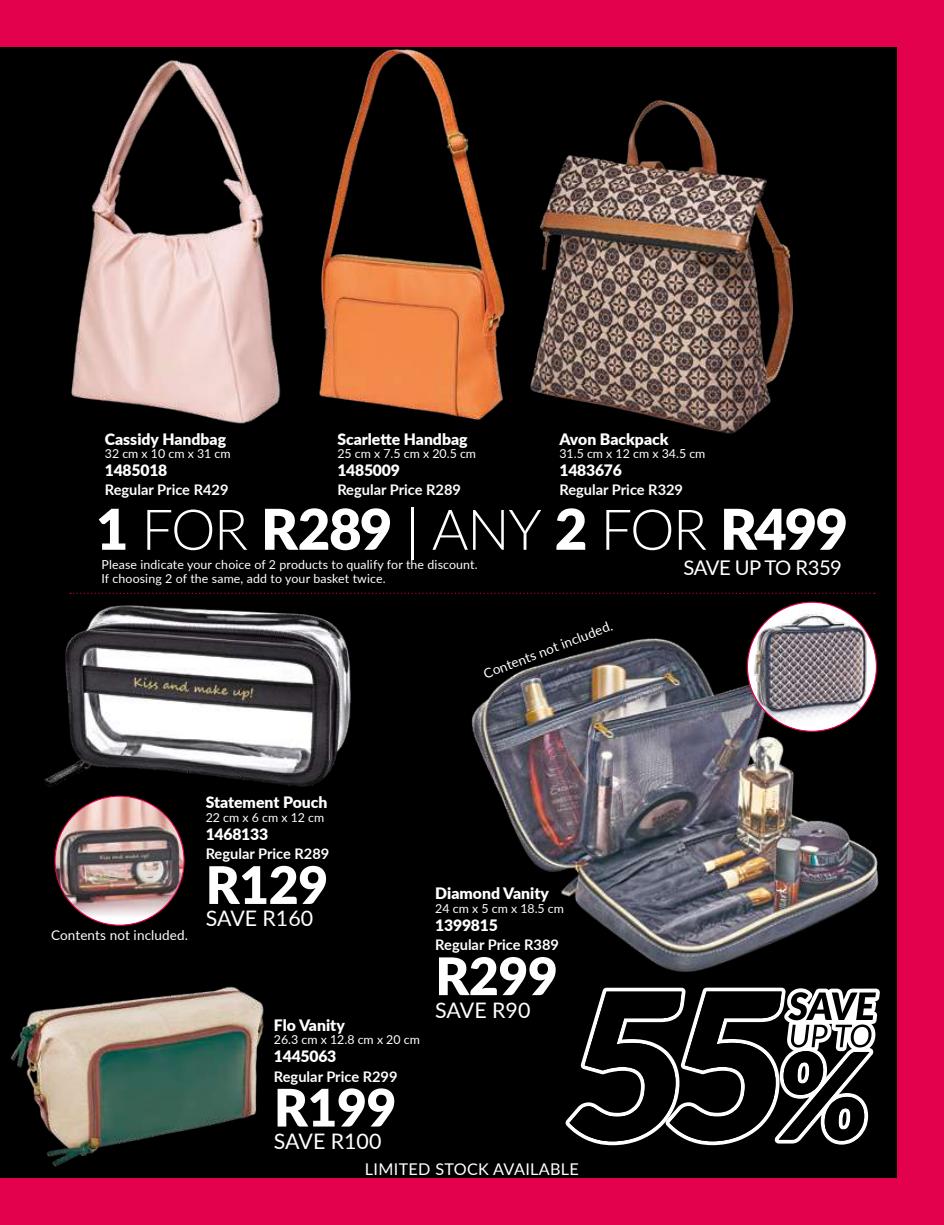
<style>
.page{position:relative;width:944px;height:1225px;background:#fff}
.page>*{position:absolute;margin:0;border:0;box-sizing:border-box;transform-origin:0 0}
.t1{font:900 56.25px "Lato";letter-spacing:-.035em;color:#fff}
.t2{font:900 51.75px "Lato";letter-spacing:-.01em;color:#fff}
.t3{font:21.38px "Lato";color:#fff}
.t4{font:20.25px "Lato";letter-spacing:-.025em;color:#fff}
.t5{font:16.2px "Lato";letter-spacing:.02em;color:#fff}
.t6{font:900 15.75px "Lato";letter-spacing:-.005em;color:#fff}
.t7{font:700 14.62px "Lato";color:#fff}
.t8{font:13.5px "Lato";letter-spacing:.01em;color:#fff}
.t9{font:12.38px/13.5px "Lato";letter-spacing:.01em;color:#fff}
.s1{font-weight:300}
</style>
<div class="page">
<img style="left:0;top:0;width:944px;height:1225px">
<p class="t6" style="left:105px;top:427px;width:123px">Cassidy Handbag</p>
<p class="t9" style="left:105px;top:446px;width:127px">32 cm x 10 cm x 31 cm</p>
<p class="t6" style="left:105px;top:459px;width:64px">1485018</p>
<p class="t7" style="left:105px;top:479px;width:125px">Regular Price R429</p>
<p class="t6" style="left:337px;top:427px;width:132px">Scarlette Handbag</p>
<p class="t9" style="left:337px;top:446px;width:140px">25 cm x 7.5 cm x 20.5 cm</p>
<p class="t6" style="left:337px;top:459px;width:64px">1485009</p>
<p class="t7" style="left:337px;top:479px;width:125px">Regular Price R289</p>
<p class="t6" style="left:559px;top:427px;width:111px">Avon Backpack</p>
<p class="t9" style="left:559px;top:446px;width:147px">31.5 cm x 12 cm x 34.5 cm</p>
<p class="t6" style="left:559px;top:459px;width:64px">1483676</p>
<p class="t7" style="left:559px;top:479px;width:125px">Regular Price R329</p>
<h1 class="t1" style="left:96px;top:487px;width:754px">1 <span class="s1">FOR</span> R289 <span class="s1">| ANY</span> 2 <span class="s1">FOR</span> R499</h1>
<p class="t9" style="left:102px;top:557px;width:378px">Please indicate your choice of 2 products to qualify for the discount.<br>If choosing 2 of the same, add to your basket twice.</p>
<h3 class="t4" style="left:683px;top:553px;width:160px">SAVE UP TO R359</h3>
<p class="t8" style="left:481px;top:665px;width:139px;rotate:-21deg">Contents not included.</p>
<p class="t8" style="left:51px;top:926px;width:139px">Contents not included.</p>
<p class="t6" style="left:206px;top:790px;width:123px">Statement Pouch</p>
<p class="t9" style="left:206px;top:810px;width:120px">22 cm x 6 cm x 12 cm</p>
<p class="t6" style="left:206px;top:822px;width:64px">1468133</p>
<p class="t7" style="left:206px;top:843px;width:125px">Regular Price R289</p>
<h2 class="t2" style="left:206px;top:846px;width:124px">R129</h2>
<h3 class="t3" style="left:206px;top:903px;width:109px">SAVE R160</h3>
<p class="t6" style="left:274px;top:1013px;width:72px">Flo Vanity</p>
<p class="t9" style="left:274px;top:1032px;width:147px">26.3 cm x 12.8 cm x 20 cm</p>
<p class="t6" style="left:274px;top:1044px;width:64px">1445063</p>
<p class="t7" style="left:274px;top:1065px;width:125px">Regular Price R299</p>
<h2 class="t2" style="left:274px;top:1068px;width:124px">R199</h2>
<h3 class="t3" style="left:274px;top:1126px;width:109px">SAVE R100</h3>
<p class="t6" style="left:435px;top:882px;width:115px">Diamond Vanity</p>
<p class="t9" style="left:435px;top:901px;width:130px">24 cm x 5 cm x 18.5 cm</p>
<p class="t6" style="left:435px;top:913px;width:64px">1399815</p>
<p class="t7" style="left:435px;top:934px;width:125px">Regular Price R389</p>
<h2 class="t2" style="left:435px;top:937px;width:124px">R299</h2>
<h3 class="t3" style="left:435px;top:994px;width:97px">SAVE R90</h3>
<h3 class="t5" style="left:365px;top:1157px;width:215px">LIMITED STOCK AVAILABLE</h3>
</div>
